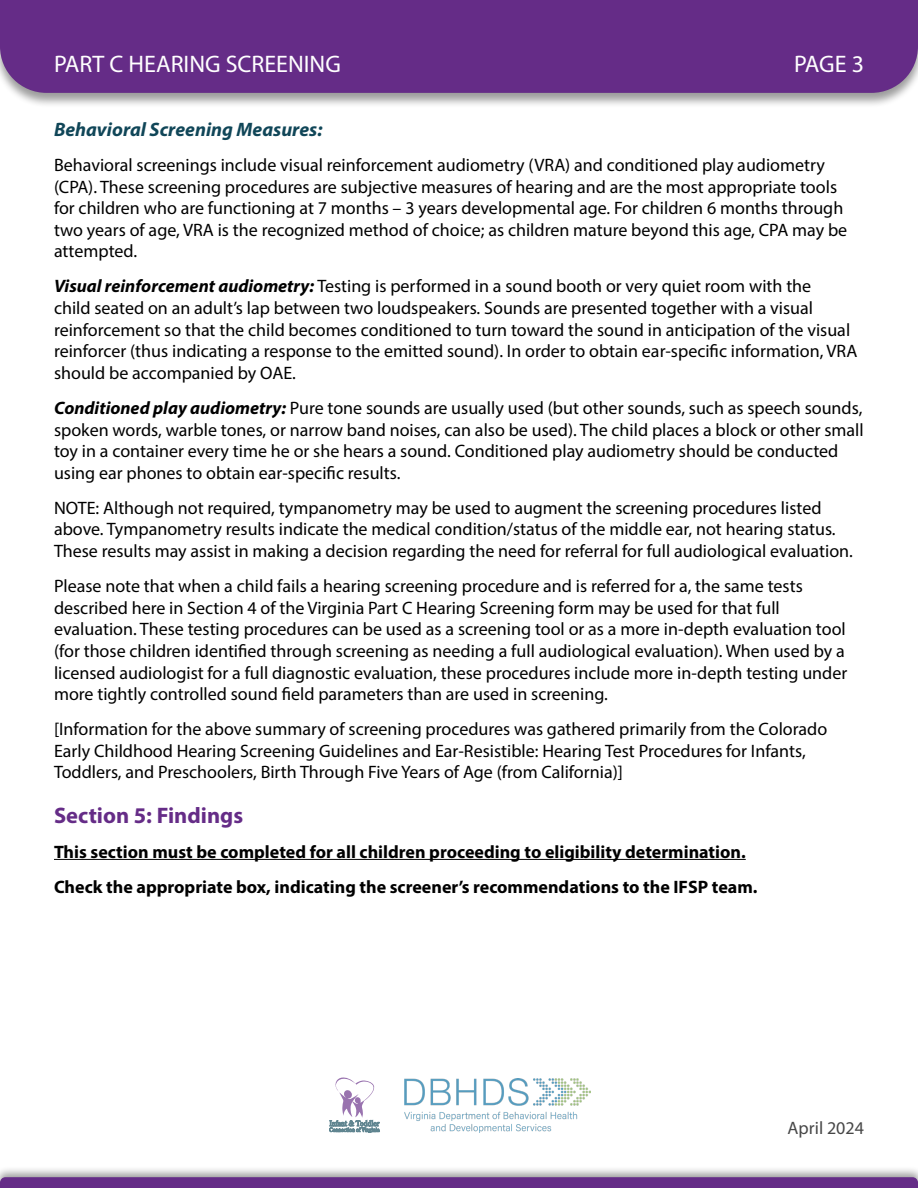
<style>
.page{position:relative;width:918px;height:1188px;background:#fff}
.page>*{position:absolute;margin:0;border:0;box-sizing:border-box;transform-origin:0 0}
.t1{font:24px "Myriad Pro";color:#fff}
.t2{font:700 22.5px "Myriad Pro";color:#652c87}
.t3{font:italic 700 19.5px "Myriad Pro";color:#104658}
.t4{font:18px/21.6px "Myriad Pro";color:#000}
.t5{font:700 18px/35.1px "Myriad Pro";color:#000}
.t6{font:18px "Myriad Pro";color:#474747}
.s1{font-weight:700;font-style:italic}
</style>
<div class="page">
<svg style="left:329px;top:1077px;width:51px;height:56px"></svg>
<img style="left:405px;top:1078px;width:185px;height:55px">
<div style="left:0;top:1165px;width:918px;height:23px;background:#000;opacity:.4"></div>
<svg style="left:0;top:1177px;width:918px;height:11px"></svg>
<div style="left:0;top:0;width:918px;height:108px;background:#000;opacity:.39"></div>
<div style="left:0;top:0;width:918px;height:93px;background:#652c87"></div>
<hr style="left:54px;top:859px;width:692px;height:1px;background:#000">
<h1 class="t1" style="left:54px;top:49px;width:288px">PART C HEARING SCREENING</h1>
<h1 class="t1" style="left:794px;top:49px;width:71px">PAGE 3</h1>
<p class="t3" style="left:54px;top:117px;width:270px">Behavioral Screening Measures:</p>
<p class="t4" style="left:54px;top:154px;width:795px">Behavioral screenings include visual reinforcement audiometry (VRA) and conditioned play audiometry (CPA). These screening procedures are subjective measures of hearing and are the most appropriate tools for children who are functioning at 7 months – 3 years developmental age. For children 6 months through two years of age, VRA is the recognized method of choice; as children mature beyond this age, CPA may be attempted.</p>
<p class="t4" style="left:54px;top:275px;width:805px"><span class="s1">Visual reinforcement audiometry:</span> Testing is performed in a sound booth or very quiet room with the<br>child seated on an adult’s lap between two loudspeakers. Sounds are presented together with a visual reinforcement so that the child becomes conditioned to turn toward the sound in anticipation of the visual reinforcer (thus indicating a response to the emitted sound). In order to obtain ear-specific information, VRA should be accompanied by OAE.</p>
<p class="t4" style="left:54px;top:397px;width:811px"><span class="s1">Conditioned play audiometry:</span> Pure tone sounds are usually used (but other sounds, such as speech sounds, spoken words, warble tones, or narrow band noises, can also be used). The child places a block or other small toy in a container every time he or she hears a sound. Conditioned play audiometry should be conducted using ear phones to obtain ear-specific results.</p>
<p class="t4" style="left:54px;top:497px;width:800px">NOTE: Although not required, tympanometry may be used to augment the screening procedures listed above. Tympanometry results indicate the medical condition/status of the middle ear, not hearing status.<br>These results may assist in making a decision regarding the need for referral for full audiological evaluation.</p>
<p class="t4" style="left:54px;top:575px;width:795px">Please note that when a child fails a hearing screening procedure and is referred for a, the same tests described here in Section 4 of the Virginia Part C Hearing Screening form may be used for that full evaluation. These testing procedures can be used as a screening tool or as a more in-depth evaluation tool (for those children identified through screening as needing a full audiological evaluation). When used by a licensed audiologist for a full diagnostic evaluation, these procedures include more in-depth testing under more tightly controlled sound field parameters than are used in screening.</p>
<p class="t4" style="left:54px;top:718px;width:775px">[Information for the above summary of screening procedures was gathered primarily from the Colorado<br>Early Childhood Hearing Screening Guidelines and Ear-Resistible: Hearing Test Procedures for Infants,<br>Toddlers, and Preschoolers, Birth Through Five Years of Age (from California)]</p>
<p class="t2" style="left:54px;top:800px;width:191px">Section 5: Findings</p>
<p class="t5" style="left:54px;top:833px;width:705px">This section must be completed for all children proceeding to eligibility determination.<br>Check the appropriate box, indicating the screener’s recommendations to the IFSP team.</p>
<p class="t6" style="left:788px;top:1117px;width:78px">April 2024</p>
</div>
